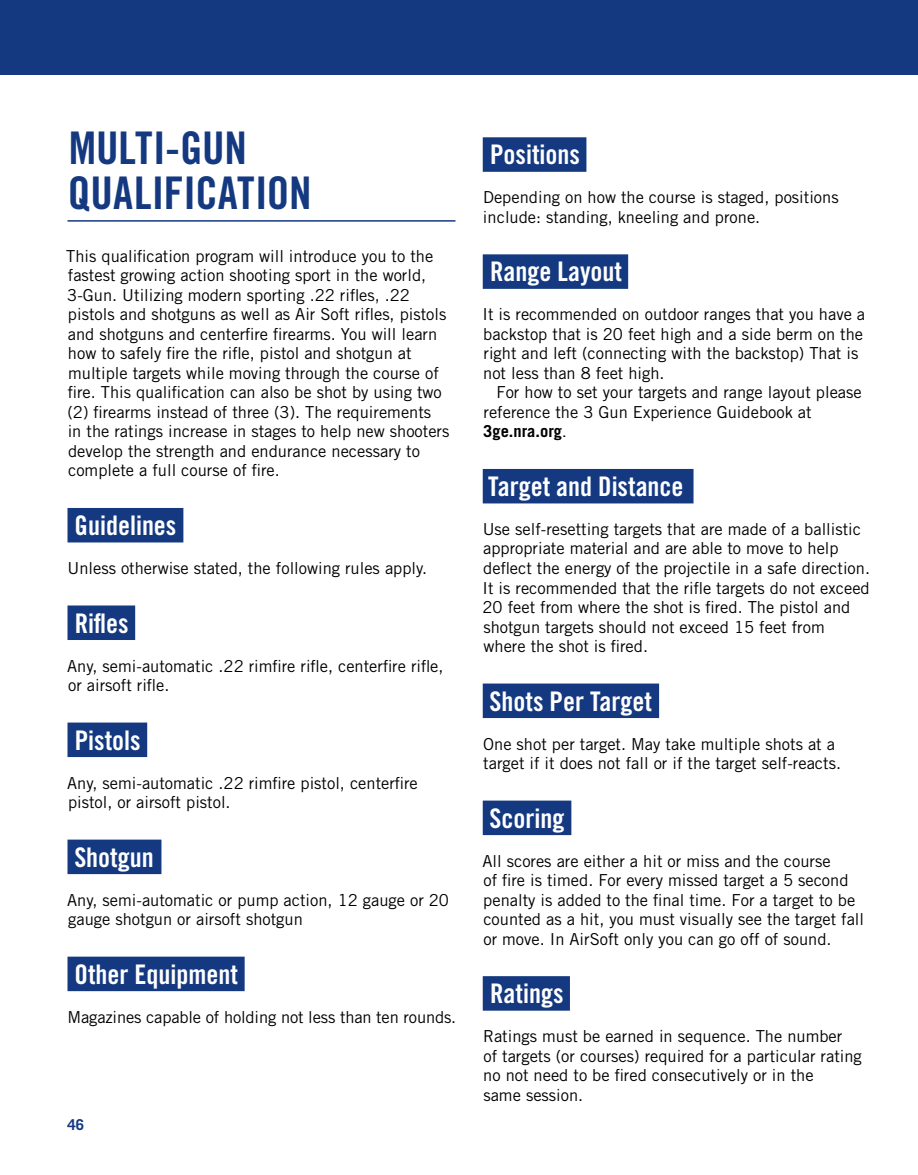
<style>
.page{position:relative;width:918px;height:1175px;background:#fff}
.page>*{position:absolute;margin:0;border:0;box-sizing:border-box;transform-origin:0 0}
.t1{font:45px/45px "Trade Gothic LT Std Bd Cn 20";letter-spacing:-.005em;color:#143980}
.t2{font:27px "Trade Gothic LT Std Bd Cn 20";color:#fff}
.t3{font:16.5px/19.5px "Trade Gothic LT Std";color:#000}
.t4{font:700 15px "Trade Gothic LT Std";color:#143980}
.s1{font-weight:700}
.s2{font-family:"Helvetica"}
</style>
<div class="page">
<div style="left:0;top:0;width:918px;height:74px;background:#143980"></div>
<div style="left:483px;top:137px;width:103px;height:35px;background:#143980"></div>
<div style="left:483px;top:254px;width:145px;height:35px;background:#143980"></div>
<div style="left:483px;top:469px;width:211px;height:34px;background:#143980"></div>
<div style="left:483px;top:683px;width:176px;height:35px;background:#143980"></div>
<div style="left:483px;top:800px;width:88px;height:35px;background:#143980"></div>
<div style="left:483px;top:976px;width:87px;height:34px;background:#143980"></div>
<hr style="left:68px;top:220px;width:387px;height:2px;background:#143980">
<div style="left:68px;top:508px;width:115px;height:34px;background:#143980"></div>
<div style="left:68px;top:605px;width:67px;height:35px;background:#143980"></div>
<div style="left:68px;top:722px;width:79px;height:35px;background:#143980"></div>
<div style="left:68px;top:839px;width:93px;height:35px;background:#143980"></div>
<div style="left:68px;top:956px;width:177px;height:35px;background:#143980"></div>
<h1 class="t1" style="left:68px;top:125px;width:245px">MULTI-GUN<br>QUALIFICATION</h1>
<p class="t3" style="left:66px;top:246px;width:385px">This qualification program will introduce you to the fastest growing action shooting sport in the world, 3-Gun. Utilizing modern sporting .22 rifles, .22 pistols and shotguns as well as Air Soft rifles, pistols and shotguns and centerfire firearms. You will learn how to safely fire the rifle, pistol and shotgun at multiple targets while moving through the course of fire. This qualification can also be shot by using two (2) firearms instead of three (3). The requirements<br>in the ratings increase in stages to help new shooters develop the strength and endurance necessary to complete a full course of fire.</p>
<h2 class="t2" style="left:75px;top:509px;width:103px">Guidelines</h2>
<p class="t3" style="left:67px;top:558px;width:361px">Unless otherwise stated, the following rules apply.</p>
<h2 class="t2" style="left:75px;top:606px;width:55px">Rifles</h2>
<p class="t3" style="left:67px;top:655px;width:378px">Any, semi-automatic .22 rimfire rifle, centerfire rifle, or airsoft rifle.</p>
<h2 class="t2" style="left:75px;top:723px;width:67px">Pistols</h2>
<p class="t3" style="left:67px;top:772px;width:352px">Any, semi-automatic .22 rimfire pistol, centerfire pistol, or airsoft pistol.</p>
<h2 class="t2" style="left:74px;top:840px;width:81px">Shotgun</h2>
<p class="t3" style="left:67px;top:889px;width:383px">Any, semi-automatic or pump action, 12 gauge or 20 gauge shotgun or airsoft shotgun</p>
<h2 class="t2" style="left:75px;top:957px;width:165px">Other Equipment</h2>
<p class="t3" style="left:68px;top:1006px;width:390px">Magazines capable of holding not less than ten rounds.</p>
<p class="t4" style="left:68px;top:1115px;width:18px">46</p>
<h2 class="t2" style="left:490px;top:138px;width:91px">Positions</h2>
<p class="t3" style="left:483px;top:187px;width:357px">Depending on how the course is staged, positions include: standing, kneeling and prone.</p>
<h2 class="t2" style="left:490px;top:255px;width:133px">Range Layout</h2>
<p class="t3" style="left:483px;top:304px;width:384px">It is recommended on outdoor ranges that you have a backstop that is 20 feet high and a side berm on the right and left (connecting with the backstop) That is not less than 8 feet high.</p>
<p class="t3" style="left:483px;top:382px;width:380px;text-indent:13px">For how to set your targets and range layout please reference the 3 Gun Experience Guidebook at<br><span class="s1">3ge.nra.org</span><span class="s2">.</span></p>
<h2 class="t2" style="left:488px;top:470px;width:197px">Target and Distance</h2>
<p class="t3" style="left:482px;top:519px;width:389px">Use self-resetting targets that are made of a ballistic appropriate material and are able to move to help deflect the energy of the projectile in a safe direction.<br>It is recommended that the rifle targets do not exceed 20 feet from where the shot is fired. The pistol and shotgun targets should not exceed 15 feet from where the shot is fired.</p>
<h2 class="t2" style="left:490px;top:684px;width:164px">Shots Per Target</h2>
<p class="t3" style="left:483px;top:733px;width:359px">One shot per target. May take multiple shots at a target if it does not fall or if the target self-reacts.</p>
<h2 class="t2" style="left:490px;top:801px;width:76px">Scoring</h2>
<p class="t3" style="left:482px;top:850px;width:383px">All scores are either a hit or miss and the course<br>of fire is timed. For every missed target a 5 second penalty is added to the final time. For a target to be counted as a hit, you must visually see the target fall or move. In AirSoft only you can go off of sound.</p>
<h2 class="t2" style="left:490px;top:977px;width:75px">Ratings</h2>
<p class="t3" style="left:483px;top:1026px;width:380px">Ratings must be earned in sequence. The number<br>of targets (or courses) required for a particular rating no not need to be fired consecutively or in the<br>same session.</p>
</div>
